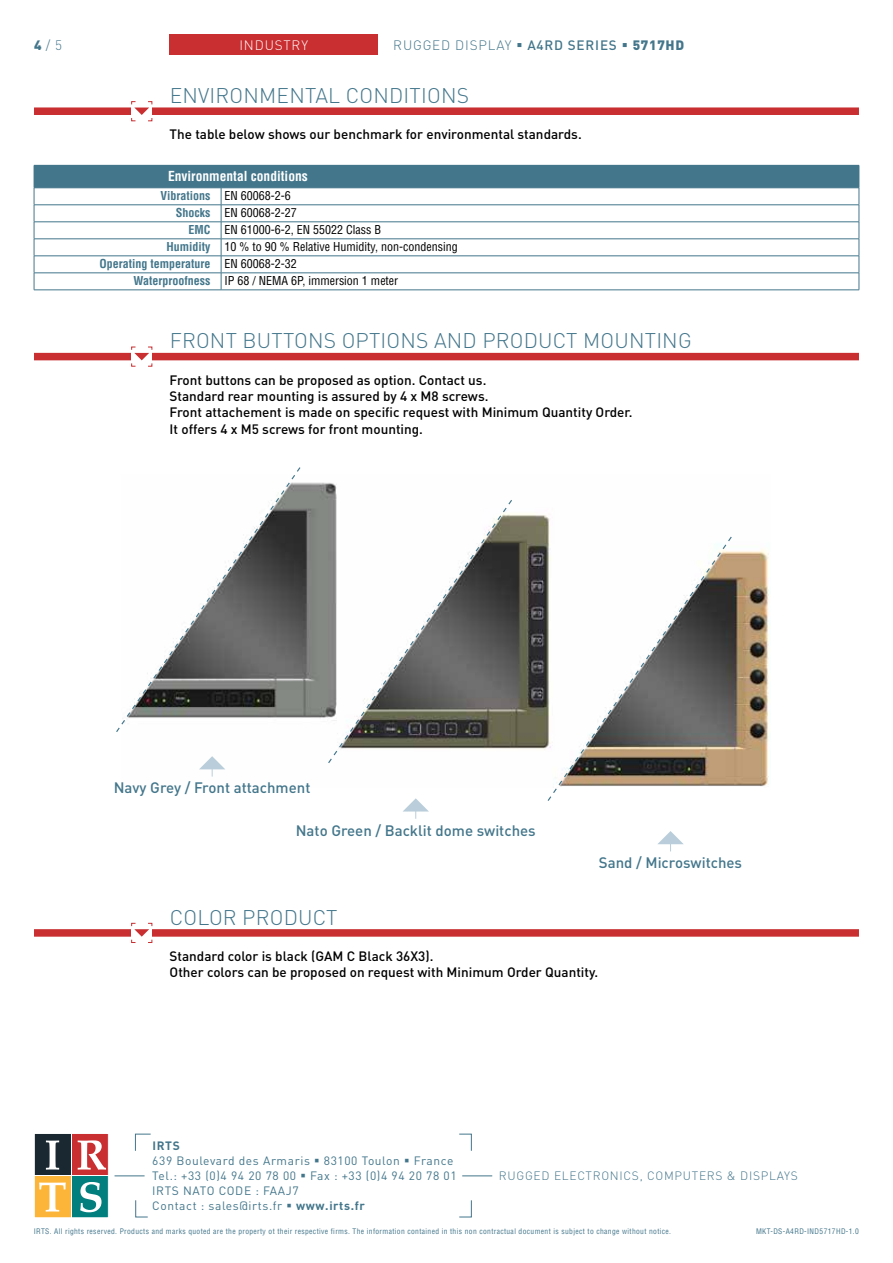
<style>
.page{position:relative;width:893px;height:1263px;background:#fff}
.page>*{position:absolute;margin:0;border:0;box-sizing:border-box;transform-origin:0 0}
.t1{font:300 21px "DIN Pro";letter-spacing:.01em;color:#43768b}
.t2{font:500 15px "DIN Pro";color:#43768b}
.t3{font:500 13.5px/16.2px "DIN Pro";color:#000}
.t4{font:300 13.5px "DIN Pro";letter-spacing:.06em;color:#43768b}
.t5{font:700 condensed 13.5px "Helvetica LT Std";color:#fff}
.t6{font:300 13.5px "DIN Pro";letter-spacing:.06em;color:#fff}
.t7{font:condensed 12px "Helvetica LT Std";color:#000}
.t8{font:12px/15px "DIN Pro";letter-spacing:.05em;color:#43768b}
.t9{font:300 12px "DIN Pro";letter-spacing:.06em;color:#43768b}
.t10{font:700 condensed 12px "Helvetica LT Std";color:#43768b}
.t11{font:condensed 7.5px "Helvetica LT Std";letter-spacing:.05em;color:#43768b}
.s1{font-weight:900}
.s2{font-weight:500}
.s3{font-weight:700;color:#43768b}
.s4{font-weight:400;color:#000}
.s5{font-weight:700}
</style>
<div class="page">
<div style="left:170px;top:34px;width:208px;height:21px;background:#c92e30"></div>
<div style="left:34px;top:1176px;width:37px;height:42px;background:#fcb538"></div>
<div style="left:72px;top:1176px;width:36px;height:42px;background:#007f7e"></div>
<div style="left:34px;top:1133px;width:37px;height:42px;background:#192831"></div>
<div style="left:72px;top:1133px;width:36px;height:42px;background:#c92e30"></div>
<svg style="left:46px;top:1140px;width:13px;height:29px"></svg>
<svg style="left:78px;top:1140px;width:28px;height:29px"></svg>
<svg style="left:39px;top:1182px;width:27px;height:29px"></svg>
<svg style="left:80px;top:1182px;width:22px;height:30px"></svg>
<div style="left:34px;top:1133px;width:75px;height:85px;border:1px solid #fff"></div>
<hr style="left:115px;top:1175px;width:30px;height:1px;background:#43768b">
<hr style="left:462px;top:1175px;width:30px;height:1px;background:#43768b">
<svg style="left:135px;top:1133px;width:16px;height:18px"></svg>
<svg style="left:135px;top:1200px;width:13px;height:18px"></svg>
<svg style="left:459px;top:1200px;width:13px;height:18px"></svg>
<svg style="left:459px;top:1133px;width:13px;height:18px"></svg>
<div style="left:34px;top:107px;width:825px;height:8px;background:#c92e30"></div>
<svg style="left:131px;top:101px;width:22px;height:21px"></svg>
<div style="left:34px;top:353px;width:825px;height:7px;background:#c92e30"></div>
<svg style="left:131px;top:346px;width:22px;height:21px"></svg>
<div style="left:34px;top:929px;width:825px;height:8px;background:#c92e30"></div>
<svg style="left:131px;top:922px;width:22px;height:21px"></svg>
<img style="left:302px;top:482px;width:468px;height:305px">
<svg style="left:116px;top:467px;width:186px;height:265px"></svg>
<svg style="left:327px;top:498px;width:186px;height:266px"></svg>
<svg style="left:546px;top:535px;width:187px;height:266px"></svg>
<svg style="left:199px;top:756px;width:26px;height:21px"></svg>
<svg style="left:403px;top:798px;width:26px;height:21px"></svg>
<svg style="left:658px;top:831px;width:26px;height:20px"></svg>
<div style="left:34px;top:165px;width:825px;height:23px;background:#43768b"></div>
<svg style="left:35px;top:189px;width:824px;height:101px"></svg>
<svg style="left:34px;top:189px;width:1px;height:101px"></svg>
<hr style="left:34px;top:188px;width:187px;height:1px;background:#43768b">
<hr style="left:221px;top:188px;width:638px;height:1px;background:#43768b">
<svg style="left:221px;top:188px;width:1px;height:102px"></svg>
<svg style="left:859px;top:166px;width:1px;height:124px"></svg>
<hr style="left:34px;top:205px;width:187px;height:1px;background:#43768b">
<hr style="left:221px;top:205px;width:638px;height:1px;background:#43768b">
<hr style="left:34px;top:222px;width:187px;height:1px;background:#43768b">
<hr style="left:221px;top:222px;width:638px;height:1px;background:#43768b">
<hr style="left:34px;top:239px;width:187px;height:1px;background:#43768b">
<hr style="left:221px;top:239px;width:638px;height:1px;background:#43768b">
<hr style="left:34px;top:256px;width:187px;height:1px;background:#43768b">
<hr style="left:221px;top:256px;width:638px;height:1px;background:#43768b">
<hr style="left:34px;top:273px;width:187px;height:1px;background:#43768b">
<hr style="left:221px;top:273px;width:638px;height:1px;background:#43768b">
<hr style="left:34px;top:290px;width:187px;height:1px;background:#43768b">
<hr style="left:221px;top:290px;width:638px;height:1px;background:#43768b">
<p class="t4" style="left:34px;top:36px;width:30px"><span class="s1">4</span> / 5</p>
<p class="t6" style="left:239px;top:36px;width:70px">INDUSTRY</p>
<p class="t4" style="left:393px;top:36px;width:293px">RUGGED DISPLAY ▪ <span class="s2">A4RD SERIES</span> ▪ <span class="s1">5717HD</span></p>
<h1 class="t1" style="left:170px;top:81px;width:301px">ENVIRONMENTAL CONDITIONS</h1>
<p class="t3" style="left:170px;top:125px;width:414px">The table below shows our benchmark for environmental standards.</p>
<p class="t5" style="left:168px;top:168px;width:141px">Environmental conditions</p>
<p class="t7" style="left:160px;top:188px;width:132px"><span class="s3">Vibrations</span> EN 60068-2-6</p>
<p class="t7" style="left:176px;top:205px;width:123px"><span class="s3">Shocks</span> EN 60068-2-27</p>
<p class="t7" style="left:188px;top:222px;width:194px"><span class="s3">EMC</span> EN 61000-6-2, EN 55022 Class B</p>
<p class="t7" style="left:166px;top:239px;width:293px"><span class="s3">Humidity</span> 10 % to 90 % Relative Humidity, non-condensing</p>
<p class="t10" style="left:99px;top:256px;width:199px">Operating temperature <span class="s4">EN 60068-2-32</span></p>
<p class="t7" style="left:133px;top:273px;width:266px"><span class="s3">Waterproofness</span> IP 68 / NEMA 6P, immersion 1 meter</p>
<h1 class="t1" style="left:170px;top:326px;width:41px">FRONT</h1>
<h1 class="t1" style="left:243px;top:326px;width:28px">BUTTONS</h1>
<h1 class="t1" style="left:342px;top:326px;width:13px">OPTIONS</h1>
<h1 class="t1" style="left:434px;top:326px;width:15px">AND</h1>
<h1 class="t1" style="left:482px;top:326px;width:115px">PRODUCT MOUNTING</h1>
<p class="t3" style="left:170px;top:371px;width:465px">Front buttons can be proposed as option. Contact us.<br>Standard rear mounting is assured by 4 x M8 screws.<br>Front attachement is made on specific request with Minimum Quantity Order.<br>It offers 4 x M5 screws for front mounting.</p>
<p class="t2" style="left:114px;top:778px;width:198px">Navy Grey / Front attachment</p>
<p class="t2" style="left:296px;top:820px;width:241px">Nato Green / Backlit dome switches</p>
<p class="t2" style="left:599px;top:853px;width:145px">Sand / Microswitches</p>
<h1 class="t1" style="left:170px;top:903px;width:14px">COLO</h1>
<h1 class="t1" style="left:223px;top:903px;width:61px">R PRODUCT</h1>
<p class="t3" style="left:170px;top:948px;width:430px">Standard color is black (GAM C Black 36X3).<br>Other colors can be proposed on request with Minimum Order Quantity.</p>
<p class="t8" style="left:152px;top:1137px;width:306px"><span class="s5">IRTS<br></span>639 Boulevard des Armaris ▪ 83100 Toulon ▪ France<br>Tel.: +33 (0)4 94 20 78 00 ▪ Fax : +33 (0)4 94 20 78 01<br>IRTS NATO CODE : FAAJ7<br>Contact : sales@irts.fr ▪ <span class="s5">www.irts.fr</span></p>
<p class="t11" style="left:34px;top:1227px;width:639px">IRTS. All rights reserved. Products and marks quoted are the property ot their respective firms. The information contained in this non contractual document is subject to change without notice.</p>
<p class="t11" style="left:756px;top:1227px;width:104px">MKT-DS-A4RD-IND5717HD-1.0</p>
<p class="t9" style="left:499px;top:1167px;width:300px">RUGGED ELECTRONICS, COMPUTERS &amp; D ISPLAYS</p>
</div>
